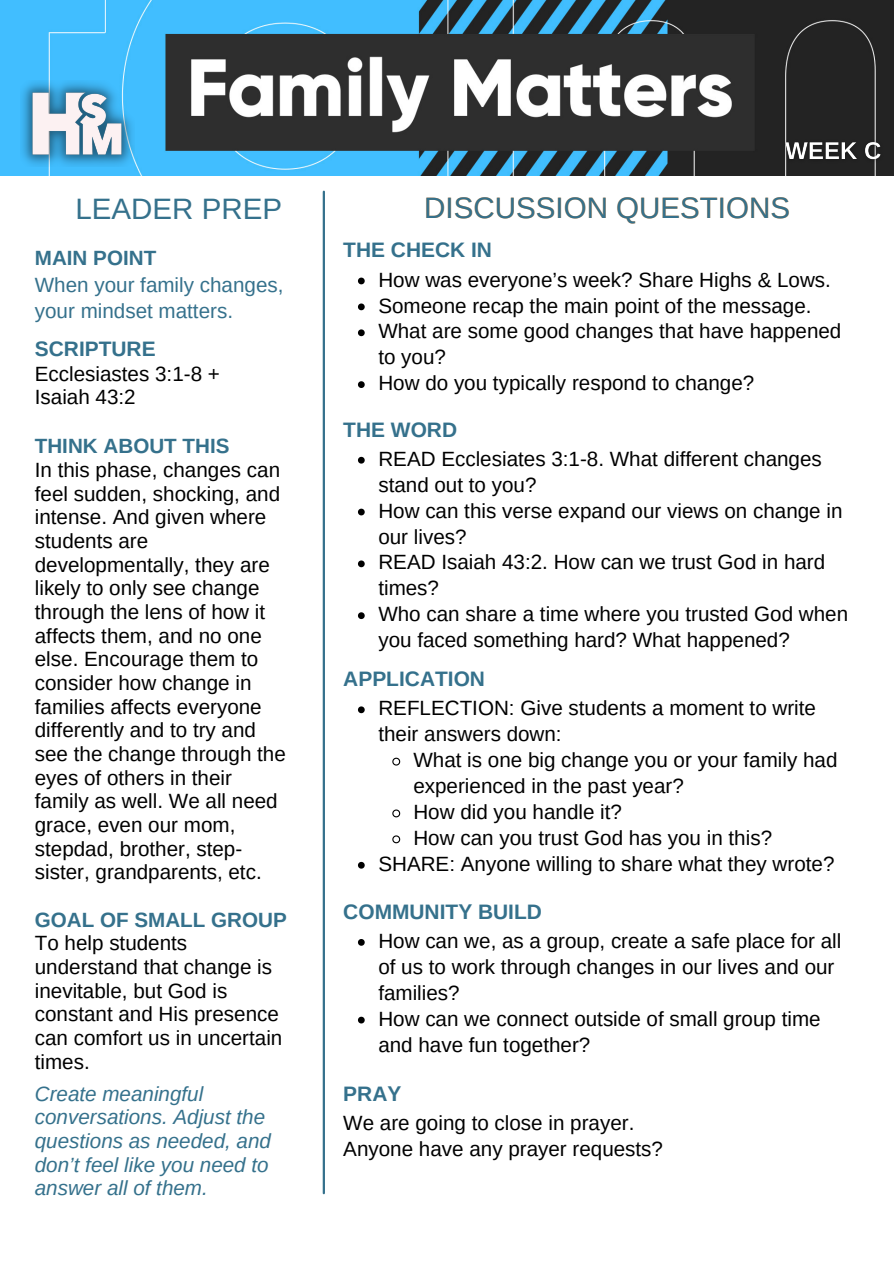
<style>
.page{position:relative;width:894px;height:1264px;background:#fff}
.page>*{position:absolute;margin:0;border:0;box-sizing:border-box;transform-origin:0 0}
.t1{font:29.55px "Arimo";color:#35718c}
.t2{font:700 20.85px "Arimo";color:#35718c}
.t3{font:20.55px/23.7px "Arimo";color:#000}
.t4{font:italic 20.55px/23.7px "Arimo";color:#35718c}
.t5{font:20.55px/26px "Arimo";color:#35718c}
.t6{font:700 20.55px "Arimo";color:#35718c}
</style>
<div class="page">
<img style="left:0;top:0;width:893px;height:176px">
<img style="left:20px;top:80px;width:114px;height:86px">
<img style="left:778px;top:131px;width:115px;height:42px">
<hr style="left:322px;top:192px;width:3px;height:1001px;background:#35718c">
<svg style="left:358px;top:277px;width:6px;height:7px"></svg>
<svg style="left:358px;top:303px;width:6px;height:7px"></svg>
<svg style="left:358px;top:329px;width:6px;height:7px"></svg>
<svg style="left:358px;top:381px;width:6px;height:7px"></svg>
<svg style="left:358px;top:457px;width:6px;height:6px"></svg>
<svg style="left:358px;top:508px;width:6px;height:7px"></svg>
<svg style="left:358px;top:560px;width:6px;height:7px"></svg>
<svg style="left:358px;top:612px;width:6px;height:7px"></svg>
<svg style="left:358px;top:706px;width:6px;height:7px"></svg>
<svg style="left:392px;top:757px;width:9px;height:9px"></svg>
<svg style="left:392px;top:809px;width:9px;height:9px"></svg>
<svg style="left:392px;top:835px;width:9px;height:9px"></svg>
<svg style="left:358px;top:861px;width:6px;height:7px"></svg>
<svg style="left:358px;top:939px;width:6px;height:6px"></svg>
<svg style="left:358px;top:1016px;width:6px;height:7px"></svg>
<p class="t1" style="left:75px;top:192px;width:208px">LEADER PREP</p>
<p class="t6" style="left:35px;top:247px;width:123px">MAIN POINT</p>
<p class="t5" style="left:35px;top:272px;width:250px">When your family changes, your mindset matters.</p>
<p class="t2" style="left:35px;top:337px;width:122px">SCRIPTURE</p>
<p class="t3" style="left:35px;top:361px;width:186px">Ecclesiastes 3:1-8 +</p>
<p class="t3" style="left:35px;top:385px;width:102px">Isaiah 43:2</p>
<p class="t6" style="left:35px;top:435px;width:196px">THINK ABOUT THIS</p>
<p class="t3" style="left:35px;top:458px;width:252px">In this phase, changes can feel sudden, shocking, and intense. And given where students are developmentally, they are likely to only see change through the lens of how it affects them, and no one else. Encourage them to consider how change in families affects everyone differently and to try and see the change through the eyes of others in their family as well. We all need grace, even our mom, stepdad, brother, step&shy;sister, grandparents, etc.</p>
<p class="t6" style="left:35px;top:908px;width:253px">GOAL OF SMALL GROUP</p>
<p class="t3" style="left:35px;top:931px;width:249px">To help students understand that change is inevitable, but God is constant and His presence can comfort us in uncertain times.</p>
<p class="t4" style="left:35px;top:1081px;width:237px">Create meaningful conversations. Adjust the questions as needed, and don’t feel like you need to answer all of them.</p>
<p class="t1" style="left:424px;top:191px;width:367px">DISCUSSION QUESTIONS</p>
<p class="t2" style="left:343px;top:238px;width:150px">THE CHECK IN</p>
<p class="t3" style="left:378px;top:267px;width:454px">How was everyone’s week? Share Highs &amp; Lows.</p>
<p class="t3" style="left:378px;top:293px;width:434px">Someone recap the main point of the message.</p>
<p class="t3" style="left:378px;top:318px;width:464px;line-height:26px">What are some good changes that have happened to you?</p>
<p class="t3" style="left:378px;top:371px;width:377px">How do you typically respond to change?</p>
<p class="t2" style="left:343px;top:417px;width:115px">THE WORD</p>
<p class="t3" style="left:378px;top:446px;width:445px;line-height:26px">READ Ecclesiates 3:1-8. What different changes stand out to you?</p>
<p class="t3" style="left:378px;top:497px;width:465px;line-height:26px">How can this verse expand our views on change in our lives?</p>
<p class="t3" style="left:378px;top:549px;width:448px;line-height:26px">READ Isaiah 43:2. How can we trust God in hard times?</p>
<p class="t3" style="left:378px;top:601px;width:471px;line-height:26px">Who can share a time where you trusted God when you faced something hard? What happened?</p>
<p class="t2" style="left:343px;top:667px;width:143px">APPLICATION</p>
<p class="t3" style="left:378px;top:695px;width:439px;line-height:26px">REFLECTION: Give students a moment to write their answers down:</p>
<p class="t3" style="left:413px;top:747px;width:425px;line-height:26px">What is one big change you or your family had experienced in the past year?</p>
<p class="t3" style="left:413px;top:800px;width:210px">How did you handle it?</p>
<p class="t3" style="left:413px;top:826px;width:360px">How can you trust God has you in this?</p>
<p class="t3" style="left:378px;top:851px;width:457px">SHARE: Anyone willing to share what they wrote?</p>
<p class="t2" style="left:343px;top:899px;width:200px">COMMUNITY BUILD</p>
<p class="t3" style="left:378px;top:927px;width:464px;line-height:26px">How can we, as a group, create a safe place for all of us to work through changes in our lives and our families?</p>
<p class="t3" style="left:378px;top:1005px;width:444px;line-height:26px">How can we connect outside of small group time and have fun together?</p>
<p class="t2" style="left:343px;top:1082px;width:60px">PRAY</p>
<p class="t3" style="left:343px;top:1111px;width:292px">We are going to close in prayer.</p>
<p class="t3" style="left:343px;top:1137px;width:321px">Anyone have any prayer requests?</p>
</div>
